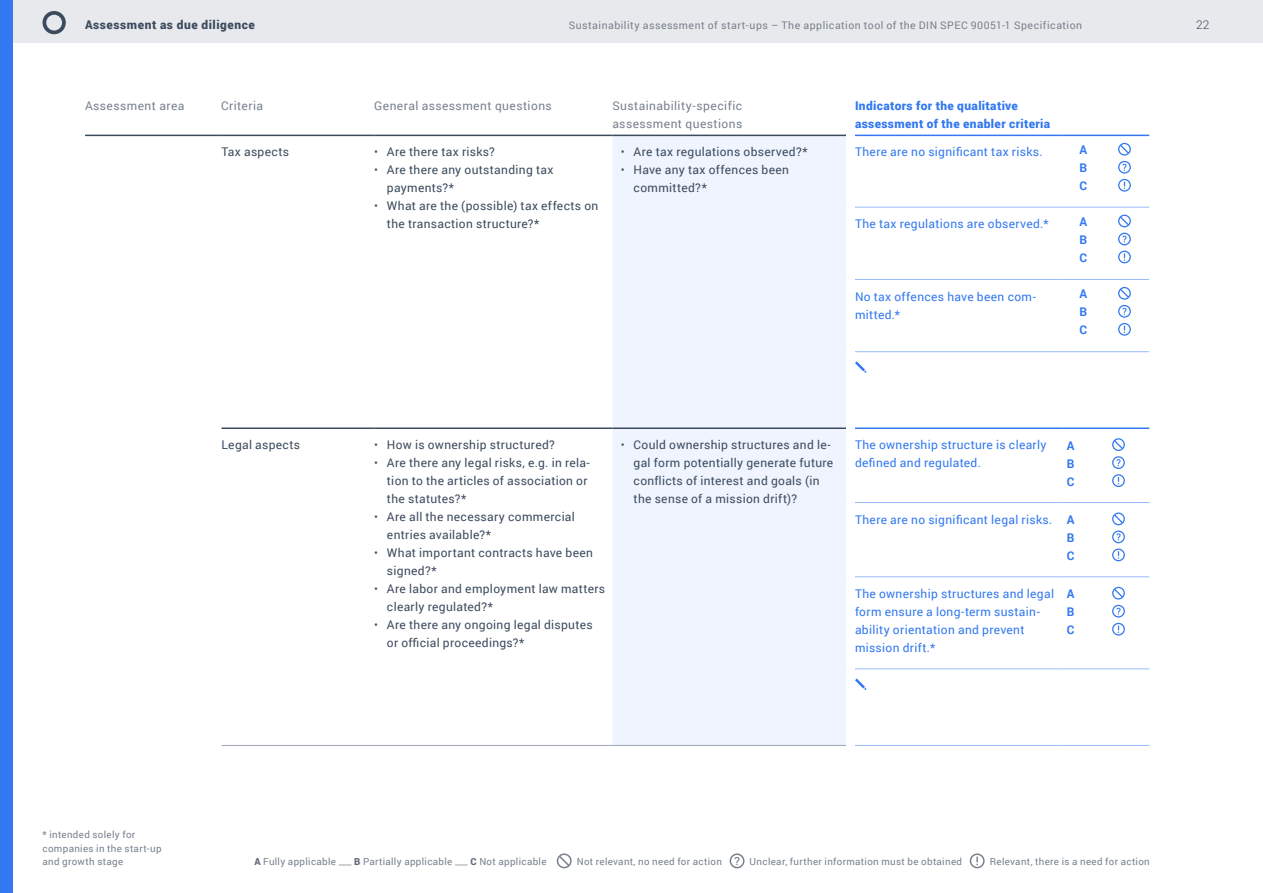
<style>
.page{position:relative;width:1263px;height:893px;background:#fff}
.page>*{position:absolute;margin:0;border:0;box-sizing:border-box;transform-origin:0 0}
.Tab_Kriterien{font:12px/18px "Roboto";letter-spacing:.025em;color:#3c4b5e}
.Tab_Text_Befähiger{font:12px/18px "Roboto";letter-spacing:.03em;color:#3278f0}
.Tab_Kopf{font:12px/18px "Roboto";letter-spacing:.035em;color:#77818e}
.Tab_Kopf_Befähiger{font:900 12px/18px "Roboto";letter-spacing:.03em;color:#3278f0}
.t1{font:900 12px "Roboto";letter-spacing:.045em;color:#3c4b5e}
.Tab_Skala_Befähiger{font:700 12px "Roboto";color:#3278f0}
.t2{font:300 12px "Roboto";color:#3c4b5e}
.t3{font:10.5px "Roboto";letter-spacing:.045em;color:#77818e}
.t4{font:9.75px/13.5px "Roboto";letter-spacing:.035em;color:#77818e}
.s1{font-weight:300}
.s2{font-weight:900;color:#636f7e}
</style>
<div class="page">
<div style="left:0;top:0;width:1263px;height:43px;background:#e8e9ec"></div>
<div style="left:0;top:0;width:13px;height:893px;background:#3278f0"></div>
<svg style="left:43px;top:11px;width:23px;height:23px"></svg>
<svg style="left:339px;top:865px;width:12px;height:1px"></svg>
<svg style="left:455px;top:865px;width:13px;height:1px"></svg>
<svg style="left:557px;top:853px;width:15px;height:15px"></svg>
<svg style="left:730px;top:853px;width:14px;height:15px"></svg>
<svg style="left:970px;top:853px;width:15px;height:15px"></svg>
<div style="left:612px;top:136px;width:234px;height:609px;background:#eff4fe"></div>
<hr style="left:855px;top:135px;width:208px;height:1px;background:#3278f0">
<hr style="left:1063px;top:135px;width:86px;height:1px;background:#3278f0">
<hr style="left:855px;top:207px;width:208px;height:1px;background:#98bbf8">
<hr style="left:1063px;top:207px;width:86px;height:1px;background:#98bbf8">
<hr style="left:855px;top:279px;width:208px;height:1px;background:#98bbf8">
<hr style="left:1063px;top:279px;width:86px;height:1px;background:#98bbf8">
<hr style="left:855px;top:351px;width:208px;height:1px;background:#98bbf8">
<hr style="left:1063px;top:351px;width:86px;height:1px;background:#98bbf8">
<hr style="left:221px;top:745px;width:153px;height:1px;background:#9ea5ae">
<hr style="left:374px;top:745px;width:238px;height:1px;background:#9ea5ae">
<hr style="left:612px;top:745px;width:234px;height:1px;background:#9ea5ae">
<hr style="left:855px;top:502px;width:208px;height:1px;background:#98bbf8">
<hr style="left:1063px;top:502px;width:86px;height:1px;background:#98bbf8">
<hr style="left:855px;top:576px;width:208px;height:1px;background:#98bbf8">
<hr style="left:1063px;top:576px;width:86px;height:1px;background:#98bbf8">
<hr style="left:855px;top:668px;width:208px;height:1px;background:#98bbf8">
<hr style="left:1063px;top:668px;width:86px;height:1px;background:#98bbf8">
<hr style="left:855px;top:745px;width:208px;height:1px;background:#98bbf8">
<hr style="left:1063px;top:745px;width:86px;height:1px;background:#98bbf8">
<hr style="left:85px;top:135px;width:136px;height:1px;background:#3c4b5e">
<hr style="left:221px;top:135px;width:153px;height:1px;background:#3c4b5e">
<hr style="left:374px;top:135px;width:238px;height:1px;background:#3c4b5e">
<hr style="left:612px;top:135px;width:234px;height:1px;background:#3c4b5e">
<hr style="left:221px;top:427px;width:153px;height:2px;background:#3c4b5e">
<hr style="left:374px;top:427px;width:238px;height:2px;background:#3c4b5e">
<hr style="left:612px;top:427px;width:234px;height:2px;background:#3c4b5e">
<hr style="left:855px;top:427px;width:208px;height:2px;background:#3278f0">
<hr style="left:1063px;top:427px;width:86px;height:2px;background:#3278f0">
<svg style="left:1118px;top:143px;width:13px;height:49px"></svg>
<svg style="left:1118px;top:215px;width:13px;height:12px"></svg>
<svg style="left:1118px;top:233px;width:13px;height:12px"></svg>
<svg style="left:1118px;top:251px;width:13px;height:12px"></svg>
<svg style="left:1118px;top:287px;width:13px;height:49px"></svg>
<svg style="left:855px;top:361px;width:11px;height:12px"></svg>
<svg style="left:1112px;top:438px;width:13px;height:49px"></svg>
<svg style="left:1112px;top:512px;width:13px;height:49px"></svg>
<svg style="left:1112px;top:587px;width:13px;height:49px"></svg>
<svg style="left:855px;top:678px;width:11px;height:12px"></svg>
<p class="t1" style="left:85px;top:16px;width:171px">Assessment as due diligence</p>
<p class="t2" style="left:1196px;top:16px;width:15px">22</p>
<p class="t3" style="left:569px;top:18px;width:515px">Sustainability assessment of start-ups – The application tool of the DIN SPEC 90051-1 Specification</p>
<p class="Tab_Kopf" style="left:85px;top:96px;width:101px">Assessment area</p>
<p class="Tab_Kopf" style="left:221px;top:96px;width:44px">Criteria</p>
<p class="Tab_Kopf" style="left:374px;top:96px;width:179px">General assessment questions</p>
<p class="Tab_Kopf" style="left:612px;top:96px;width:131px">Sustainability-specific assessment questions</p>
<p class="Tab_Kopf_Befähiger" style="left:855px;top:96px;width:197px">Indicators for the qualitative assessment of the enabler criteria</p>
<p class="Tab_Kriterien" style="left:221px;top:143px;width:69px">Tax aspects</p>
<p class="Tab_Kriterien" style="left:374px;top:143px;width:122px"><span class="s1">•</span> Are there tax risks?</p>
<p class="Tab_Kriterien" style="left:387px;top:161px;width:168px;text-indent:-13px"><span class="s1">•</span> Are there any outstanding tax payments?*</p>
<p class="Tab_Kriterien" style="left:387px;top:197px;width:213px;text-indent:-13px"><span class="s1">•</span> What are the (possible) tax effects on the transaction structure?*</p>
<p class="Tab_Text_Befähiger" style="left:855px;top:143px;width:189px">There are no significant tax risks.</p>
<p class="Tab_Skala_Befähiger" style="left:1079px;top:141px;width:9px">A</p>
<p class="Tab_Skala_Befähiger" style="left:1079px;top:159px;width:9px">B</p>
<p class="Tab_Skala_Befähiger" style="left:1079px;top:177px;width:9px">C</p>
<p class="Tab_Text_Befähiger" style="left:855px;top:214px;width:195px">The tax regulations are observed.*</p>
<p class="Tab_Skala_Befähiger" style="left:1079px;top:213px;width:9px">A</p>
<p class="Tab_Skala_Befähiger" style="left:1079px;top:231px;width:9px">B</p>
<p class="Tab_Skala_Befähiger" style="left:1079px;top:249px;width:9px">C</p>
<p class="Tab_Text_Befähiger" style="left:855px;top:287px;width:183px">No tax offences have been com&shy;mitted.*</p>
<p class="Tab_Skala_Befähiger" style="left:1079px;top:285px;width:9px">A</p>
<p class="Tab_Kriterien" style="left:621px;top:143px;width:188px"><span class="s1">•</span> Are tax regulations observed?*</p>
<p class="Tab_Kriterien" style="left:634px;top:161px;width:157px;text-indent:-13px"><span class="s1">•</span> Have any tax offences been committed?*</p>
<p class="Tab_Skala_Befähiger" style="left:1079px;top:303px;width:9px">B</p>
<p class="Tab_Skala_Befähiger" style="left:1079px;top:321px;width:9px">C</p>
<p class="Tab_Kriterien" style="left:221px;top:436px;width:80px">Legal aspects</p>
<p class="Tab_Kriterien" style="left:374px;top:436px;width:182px"><span class="s1">•</span> How is ownership structured?</p>
<p class="Tab_Kriterien" style="left:387px;top:454px;width:204px;text-indent:-13px"><span class="s1">•</span> Are there any legal risks, e.g. in rela&shy;tion to the articles of association or the statutes?*</p>
<p class="Tab_Kriterien" style="left:387px;top:508px;width:189px;text-indent:-13px"><span class="s1">•</span> Are all the necessary commercial entries available?*</p>
<p class="Tab_Kriterien" style="left:387px;top:544px;width:207px;text-indent:-13px"><span class="s1">•</span> What important contracts have been signed?*</p>
<p class="Tab_Kriterien" style="left:387px;top:580px;width:220px;text-indent:-13px"><span class="s1">•</span> Are labor and employment law matters clearly regulated?*</p>
<p class="Tab_Kriterien" style="left:387px;top:616px;width:207px;text-indent:-13px"><span class="s1">•</span> Are there any ongoing legal disputes or official proceedings?*</p>
<p class="Tab_Kriterien" style="left:634px;top:436px;width:201px;text-indent:-13px"><span class="s1">•</span> Could ownership structures and le&shy;gal form potentially generate future conflicts of interest and goals (in the sense of a mission drift)?</p>
<p class="Tab_Text_Befähiger" style="left:855px;top:436px;width:193px">The ownership structure is clearly defined and regulated.</p>
<p class="Tab_Skala_Befähiger" style="left:1067px;top:437px;width:9px">A</p>
<p class="Tab_Skala_Befähiger" style="left:1067px;top:455px;width:9px">B</p>
<p class="Tab_Skala_Befähiger" style="left:1067px;top:473px;width:9px">C</p>
<p class="Tab_Text_Befähiger" style="left:855px;top:510px;width:199px">There are no significant legal risks.</p>
<p class="Tab_Skala_Befähiger" style="left:1067px;top:511px;width:9px">A</p>
<p class="Tab_Skala_Befähiger" style="left:1067px;top:529px;width:9px">B</p>
<p class="Tab_Skala_Befähiger" style="left:1067px;top:547px;width:9px">C</p>
<p class="Tab_Text_Befähiger" style="left:855px;top:584px;width:201px">The ownership structures and legal form ensure a long-term sustain&shy;ability orientation and prevent mission drift.*</p>
<p class="Tab_Skala_Befähiger" style="left:1067px;top:585px;width:9px">A</p>
<p class="Tab_Skala_Befähiger" style="left:1067px;top:603px;width:9px">B</p>
<p class="Tab_Skala_Befähiger" style="left:1067px;top:621px;width:9px">C</p>
<p class="t4" style="left:43px;top:828px;width:121px">* intended solely for companies in the start-up and growth stage</p>
<p class="t4" style="left:254px;top:855px;width:83px"><span class="s2">A</span> Fully applicable</p>
<p class="t4" style="left:354px;top:855px;width:100px"><span class="s2">B</span> Partially applicable</p>
<p class="t4" style="left:470px;top:855px;width:78px"><span class="s2">C</span> Not applicable</p>
<p class="t4" style="left:577px;top:855px;width:147px">Not relevant, no need for action</p>
<p class="t4" style="left:750px;top:855px;width:214px">Unclear, further information must be obtained</p>
<p class="t4" style="left:990px;top:855px;width:162px">Relevant, there is a need for action</p>
</div>
